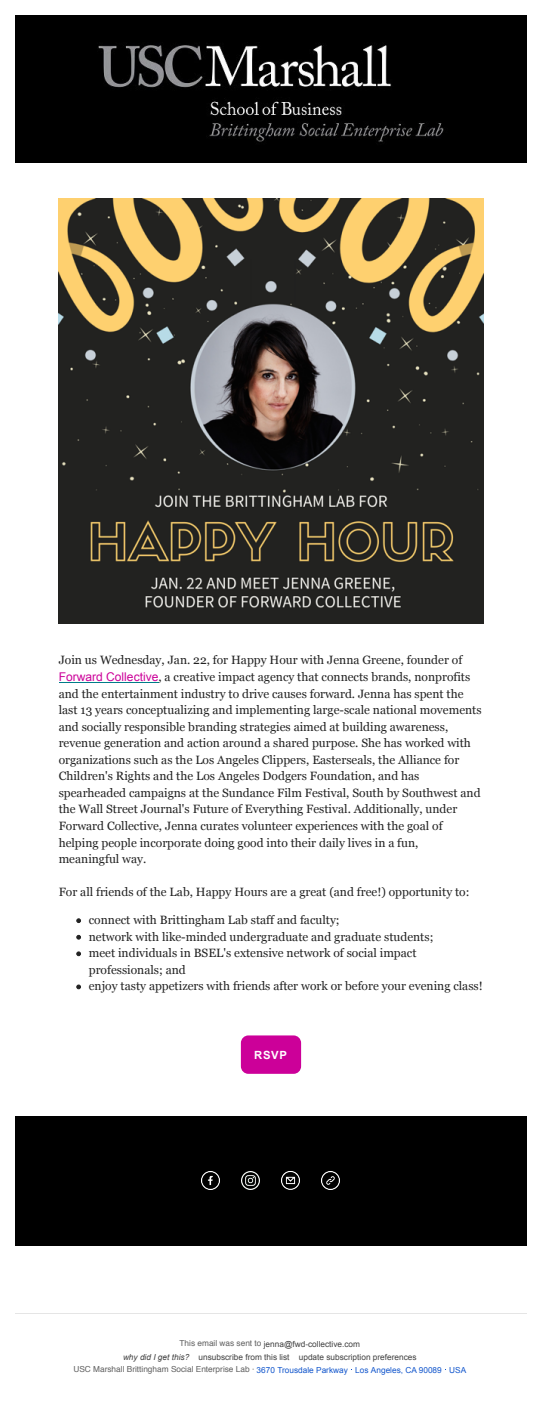
<style>
.page{position:relative;width:542px;height:1423px;background:#fff}
.page>*{position:absolute;margin:0;border:0;box-sizing:border-box;transform-origin:0 0}
.t1{font:12px/16.6px "Georgia";color:#222}
.t2{font:700 11.2px "Arial";color:#fff}
.t3{font:8.2px/12.8px "Arial";color:#404040;text-align:center}
.t4{font:8.2px "Helvetica";color:#606060}
.s1{font-family:"Arial";color:#c09}
.s2{font-family:"Helvetica";color:#606060}
.s3{font-style:italic}
.s4{font-family:"Arial";color:#15c}
</style>
<div class="page">
<div style="left:15px;top:15px;width:511px;height:148px;background:#000"></div>
<div style="left:241px;top:1035px;width:60px;height:38px;background:#c09;border-radius:7px"></div>
<div style="left:15px;top:1115px;width:511px;height:130px;background:#000"></div>
<hr style="left:15px;top:1312px;width:511px;height:1px;background:#e5e5e5">
<img style="left:98px;top:45px;width:346px;height:97px">
<img style="left:59px;top:199px;width:424px;height:424px">
<hr style="left:59px;top:681px;width:99px;height:1px;background:#007c89">
<svg style="left:76px;top:918px;width:5px;height:4px"></svg>
<svg style="left:76px;top:934px;width:5px;height:5px"></svg>
<svg style="left:76px;top:951px;width:5px;height:4px"></svg>
<svg style="left:76px;top:984px;width:5px;height:5px"></svg>
<img style="left:202px;top:1171px;width:18px;height:18px">
<img style="left:241px;top:1171px;width:18px;height:18px">
<img style="left:281px;top:1171px;width:18px;height:18px">
<img style="left:321px;top:1171px;width:18px;height:18px">
<p class="t1" style="left:59px;top:651px;width:424px">Join us Wednesday, Jan. 22, for Happy Hour with Jenna Greene, founder of <span class="s1">Forward Collective</span>, a creative impact agency that connects brands, nonprofits and the entertainment industry to drive causes forward. Jenna has spent the last 13 years conceptualizing and implementing large-scale national movements and socially responsible branding strategies aimed at building awareness, revenue generation and action around a shared purpose. She has worked with organizations such as the Los Angeles Clippers, Easterseals, the Alliance for Children's Rights and the Los Angeles Dodgers Foundation, and has spearheaded campaigns at the Sundance Film Festival, South by Southwest and the Wall Street Journal's Future of Everything Festival. Additionally, under Forward Collective, Jenna curates volunteer experiences with the goal of helping people incorporate doing good into their daily lives in a fun, meaningful way.</p>
<p class="t1" style="left:59px;top:883px;width:412px">For all friends of the Lab, Happy Hours are a great (and free!) opportunity to:</p>
<p class="t1" style="left:89px;top:911px;width:395px">connect with Brittingham Lab staff and faculty;<br>network with like-minded undergraduate and graduate students;<br>meet individuals in BSEL's extensive network of social impact professionals; and<br>enjoy tasty appetizers with friends after work or before your evening class!</p>
<p class="t2" style="left:254px;top:1047px;width:34px">RSVP</p>
<p class="t3" style="left:123px;top:1337px;width:295px"><span class="s2">This email was sent to</span> jenna@fwd-collective.com<br><span class="s3">why did I get this?</span> unsubscribe from this list update subscription preferences</p>
<p class="t4" style="left:73px;top:1362px;width:394px">USC Marshall Brittingham Social Enterprise Lab · <span class="s4">3670 Trousdale Parkway Los Angeles, CA 90089 USA</span></p>
</div>
